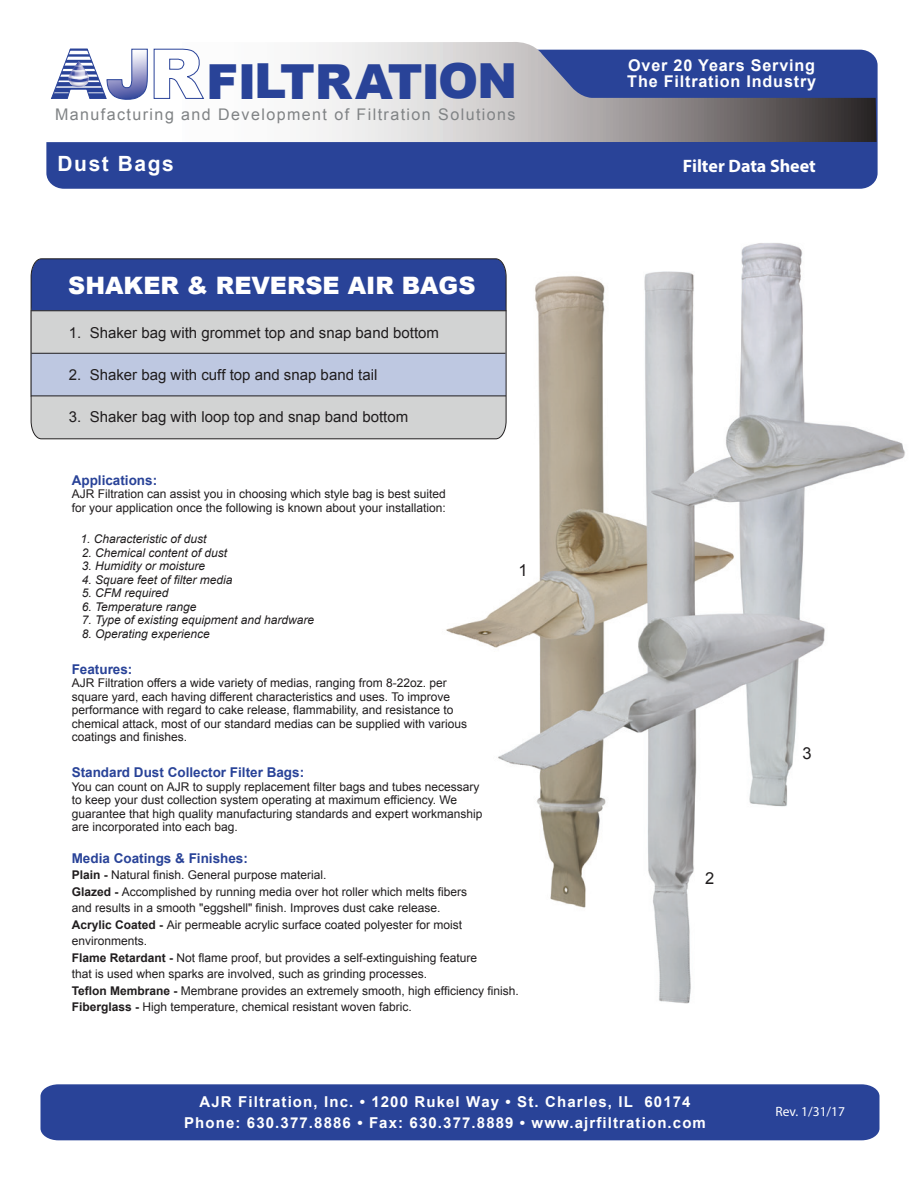
<style>
.page{position:relative;width:918px;height:1188px;background:#fff}
.page>*{position:absolute;margin:0;border:0;box-sizing:border-box;transform-origin:0 0}
.t1{font:900 48.3px "Arial";letter-spacing:-.03em;color:#294398}
.t2{font:900 24px "Arial";color:#fff}
.t3{font:700 21px "Arial";letter-spacing:.075em;color:#fff}
.t4{font:700 18px "Myriad Pro";color:#fff}
.t5{font:16.5px "Arial";color:#201d1e}
.t6{font:700 16.2px/16px "Arial";letter-spacing:.05em;color:#fff}
.t7{font:16.05px "Arial";letter-spacing:.09em;color:#808385}
.t8{font:15px "Arial";color:#201d1e}
.t9{font:700 15px/21px "Arial";letter-spacing:.075em;color:#fff;text-align:center}
.t10{font:700 13.5px "Arial";color:#294398}
.t11{font:13.5px "Myriad Pro";color:#fff}
.t12{font:12px/13.5px "Arial";color:#201d1e}
.t13{font:italic 12px "Arial";color:#201d1e}
.s1{font-weight:700}
</style>
<div class="page">
<div style="left:46px;top:62px;width:832px;height:127px;background:#294398"></div>
<svg style="left:46px;top:42px;width:831px;height:100px"></svg>
<svg style="left:154px;top:49px;width:50px;height:50px"></svg>
<svg style="left:51px;top:49px;width:97px;height:51px"></svg>
<img style="left:446px;top:243px;width:459px;height:761px">
<div style="left:40px;top:1084px;width:839px;height:56px;background:#294398"></div>
<svg style="left:30px;top:258px;width:477px;height:182px;background:#9aa4c1"></svg>
<hr style="left:32px;top:353px;width:473px;height:1px;background:#201d1e">
<h1 class="t1" style="left:206px;top:46px;width:313px">FILTRATION</h1>
<h3 class="t6" style="left:627px;top:58px;width:190px">Over 20 Years Serving<br>The Filtration Industry</h3>
<h3 class="t7" style="left:55px;top:104px;width:462px">Manufacturing and Development of Filtration Solutions</h3>
<h3 class="t3" style="left:58px;top:150px;width:118px">Dust Bags</h3>
<h3 class="t4" style="left:683px;top:154px;width:134px">Filter Data Sheet</h3>
<h2 class="t2" style="left:68px;top:268px;width:409px">SHAKER &amp; REVERSE AIR BAGS</h2>
<p class="t8" style="left:69px;top:323px;width:372px">1. Shaker bag with grommet top and snap band bottom</p>
<p class="t8" style="left:69px;top:365px;width:310px">2. Shaker bag with cuff top and snap band tail</p>
<p class="t8" style="left:69px;top:407px;width:341px">3. Shaker bag with loop top and snap band bottom</p>
<p class="t10" style="left:72px;top:471px;width:87px">Applications:</p>
<p class="t12" style="left:72px;top:487px;width:376px">AJR Filtration can assist you in choosing which style bag is best suited for your application once the following is known about your installation:</p>
<p class="t13" style="left:80px;top:531px;width:128px">1. Characteristic of dust</p>
<p class="t13" style="left:82px;top:545px;width:147px">2. Chemical content of dust</p>
<p class="t13" style="left:82px;top:558px;width:125px">3. Humidity or moisture</p>
<p class="t13" style="left:82px;top:572px;width:152px">4. Square feet of filter media</p>
<p class="t13" style="left:82px;top:585px;width:88px">5. CFM required</p>
<p class="t13" style="left:82px;top:599px;width:116px">6. Temperature range</p>
<p class="t13" style="left:82px;top:612px;width:234px">7. Type of existing equipment and hardware</p>
<p class="t13" style="left:82px;top:626px;width:130px">8. Operating experience</p>
<p class="t10" style="left:72px;top:660px;width:62px">Features:</p>
<p class="t12" style="left:72px;top:676px;width:397px">AJR Filtration offers a wide variety of medias, ranging from 8-22oz. per square yard, each having different characteristics and uses. To improve performance with regard to cake release, flammability, and resistance to chemical attack, most of our standard medias can be supplied with various coatings and finishes.</p>
<p class="t10" style="left:72px;top:763px;width:234px">Standard Dust Collector Filter Bags:</p>
<p class="t12" style="left:72px;top:780px;width:412px">You can count on AJR to supply replacement filter bags and tubes necessary to keep your dust collection system operating at maximum efficiency. We guarantee that high quality manufacturing standards and expert workmanship are incorporated into each bag.</p>
<p class="t10" style="left:72px;top:849px;width:178px">Media Coatings &amp; Finishes:</p>
<p class="t12" style="left:72px;top:867px;width:449px;line-height:16.5px"><span class="s1">Plain -</span> Natural finish. General purpose material.<br><span class="s1">Glazed -</span> Accomplished by running media over hot roller which melts fibers<br>and results in a smooth "eggshell" finish. Improves dust cake release.<br><span class="s1">Acrylic Coated -</span> Air permeable acrylic surface coated polyester for moist environments.<br><span class="s1">Flame Retardant -</span> Not flame proof, but provides a self-extinguishing feature<br>that is used when sparks are involved, such as grinding processes.<br><span class="s1">Teflon Membrane -</span> Membrane provides an extremely smooth, high efficiency finish.<br><span class="s1">Fiberglass -</span> High temperature, chemical resistant woven fabric.</p>
<h3 class="t5" style="left:518px;top:559px;width:11px">1</h3>
<h3 class="t5" style="left:705px;top:867px;width:11px">2</h3>
<p class="t9" style="left:184px;top:1091px;width:523px">AJR Filtration, Inc. • 1200 Rukel Way • St. Charles, IL 60174<br>Phone: 630.377.8886 • Fax: 630.377.8889 • www.ajrfiltration.com</p>
<h3 class="t5" style="left:803px;top:743px;width:11px">3</h3>
<p class="t11" style="left:776px;top:1103px;width:71px">Rev. 1/31/17</p>
</div>
